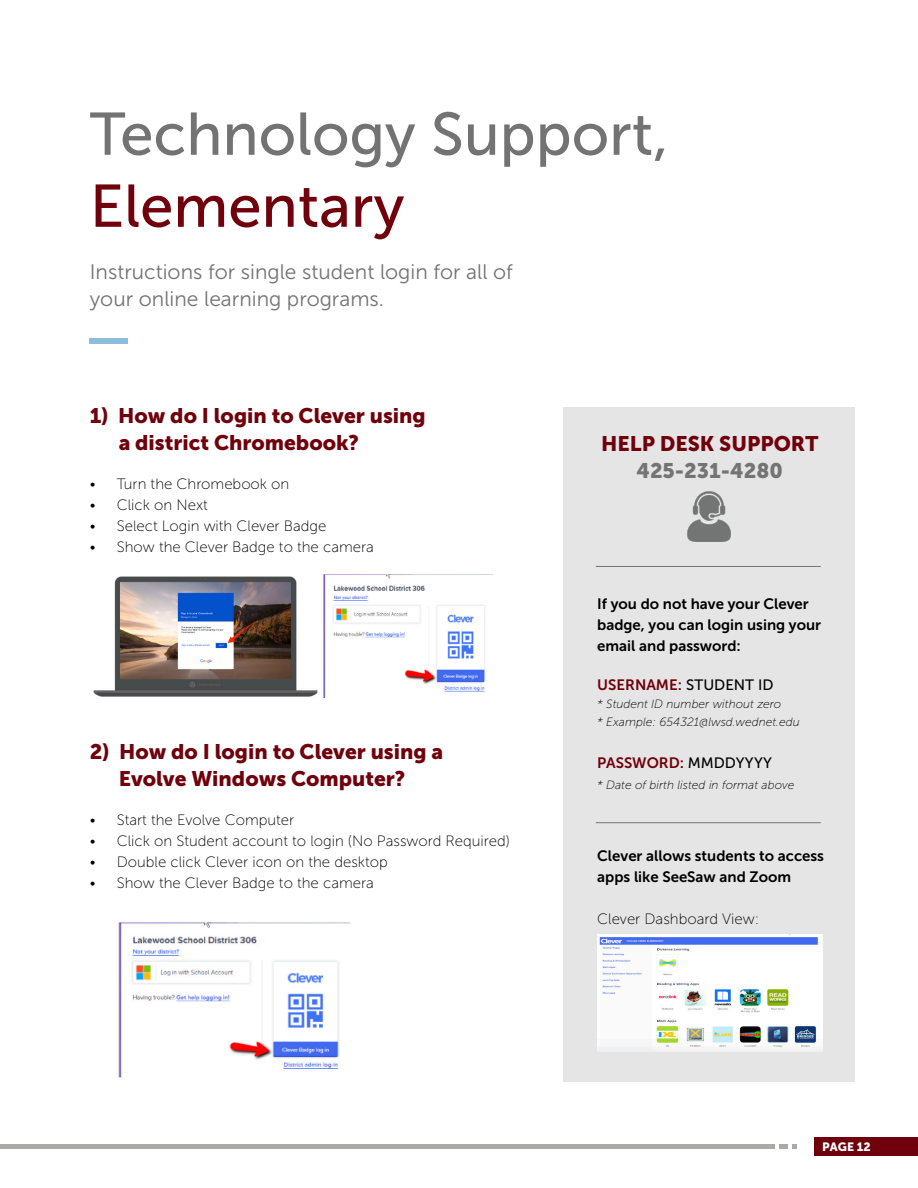
<style>
.page{position:relative;width:918px;height:1188px;background:#fff}
.page>*{position:absolute;margin:0;border:0;box-sizing:border-box;transform-origin:0 0}
.t1{font:60px/72px "Museo Sans 500";color:#737373}
.t2{font:21px/27px "Museo Sans 900";color:#70000b;text-align:center}
.t3{font:21px/27px "Museo Sans 300";color:#737373}
.t4{font:15px "Museo Sans 100";color:#000}
.t5{font:15px/21px "Museo Sans 700";color:#000}
.t6{font:15px "Museo Sans 700";color:#70000b}
.t7{font:italic 12px/18px "Museo Sans 100";color:#000}
.t8{font:12px "Museo Sans 900";color:#fff}
.s1{color:#70000b}
.s2{color:#737473}
.s3{font-family:"Museo Sans 500";color:#000}
</style>
<div class="page">
<div style="left:0;top:1144px;width:774px;height:5px;background:#aaaba9"></div>
<div style="left:779px;top:1144px;width:8px;height:5px;background:#aaaba9"></div>
<svg style="left:792px;top:1144px;width:4px;height:5px"></svg>
<div style="left:814px;top:1137px;width:104px;height:19px;background:#70000b"></div>
<div style="left:90px;top:338px;width:38px;height:6px;background:#8fbedc"></div>
<div style="left:563px;top:407px;width:291px;height:675px;background:#e6e5e5"></div>
<img style="left:93px;top:574px;width:400px;height:124px">
<img style="left:118px;top:922px;width:232px;height:156px">
<hr style="left:596px;top:566px;width:225px;height:1px;background:#737473">
<img style="left:597px;top:934px;width:225px;height:117px">
<hr style="left:596px;top:822px;width:225px;height:1px;background:#737473">
<img style="left:687px;top:491px;width:44px;height:51px">
<p class="t1" style="left:90px;top:98px;width:580px">Technology Support,<br><span class="s1">Elementary</span></p>
<p class="t3" style="left:90px;top:258px;width:425px">Instructions for single student login for all of your online learning programs.</p>
<p class="t2" style="left:119px;top:402px;width:309px;text-align:left;text-indent:-29px">1) How do I login to Clever using a district Chromebook?</p>
<p class="t4" style="left:90px;top:475px;width:201px">• Turn the Chromebook on</p>
<p class="t4" style="left:90px;top:496px;width:120px">• Click on Next</p>
<p class="t4" style="left:90px;top:517px;width:238px">• Select Login with Clever Badge</p>
<p class="t4" style="left:90px;top:538px;width:286px">• Show the Clever Badge to the camera</p>
<p class="t2" style="left:90px;top:738px;width:355px">2) How do I login to Clever using a<br>Evolve Windows Computer?</p>
<p class="t4" style="left:90px;top:811px;width:206px">• Start the Evolve Computer</p>
<p class="t4" style="left:90px;top:832px;width:422px">• Click on Student account to login (No Password Required)</p>
<p class="t4" style="left:90px;top:853px;width:299px">• Double click Clever icon on the desktop</p>
<p class="t4" style="left:90px;top:874px;width:286px">• Show the Clever Badge to the camera</p>
<p class="t2" style="left:601px;top:430px;width:219px">HELP DESK SUPPORT<br><span class="s2">425-231-4280</span></p>
<p class="t5" style="left:597px;top:593px;width:225px">If you do not have your Clever badge, you can login using your email and password:</p>
<p class="t6" style="left:597px;top:676px;width:178px">USERNAME: <span class="s3">STUDENT ID</span></p>
<p class="t7" style="left:597px;top:695px;width:204px">* Student ID number without zero<br>* Example: 654321@lwsd.wednet.edu</p>
<p class="t6" style="left:597px;top:754px;width:176px">PASSWORD: <span class="s3">MMDDYYYY</span></p>
<p class="t7" style="left:597px;top:776px;width:199px">* Date of birth listed in format above</p>
<p class="t5" style="left:597px;top:845px;width:228px">Clever allows students to access apps like SeeSaw and Zoom</p>
<p class="t4" style="left:597px;top:911px;width:163px">Clever Dashboard View:</p>
<p class="t8" style="left:822px;top:1140px;width:50px">PAGE 12</p>
</div>
